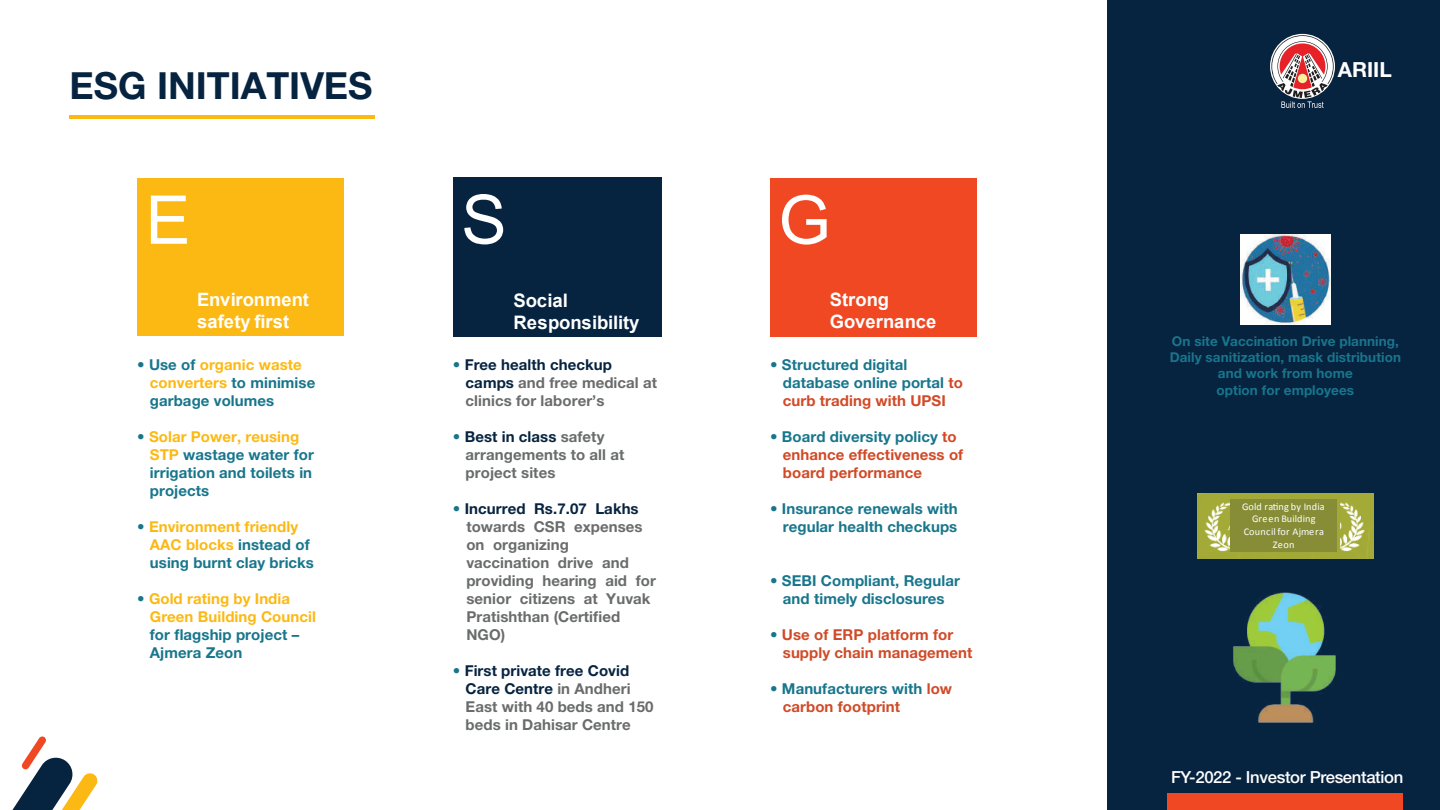
<style>
.page{position:relative;width:1440px;height:810px;background:#fff}
.page>*{position:absolute;margin:0;border:0;box-sizing:border-box;transform-origin:0 0}
.t1{font:68.25px "Arial";color:#fff}
.t2{font:67.5px "Arial";color:#fff}
.t3{font:67.35px "Arial";color:#fff}
.t4{font:700 37.5px "Helvetica Neue LT Pro";color:#062340}
.t5{font:700 20.85px "Helvetica Neue LT Pro";color:#fff}
.t6{font:700 18.6px/22.4px "Arial";letter-spacing:-.01em;color:#fff}
.t7{font:700 18.45px/22px "Arial";color:#fff}
.t8{font:700 18.3px/22px "Arial";color:#fff}
.t9{font:500 16.65px "Helvetica Neue LT Pro";letter-spacing:-.02em;color:#fff}
.t10{font:700 15px/18px "Helvetica Neue LT Pro";letter-spacing:.005em;color:#18768c}
.t11{font:700 15px/18px "Helvetica Neue LT Pro";letter-spacing:.005em;color:#6a6c6c}
.t12{font:700 15px/18px "Helvetica Neue LT Pro";letter-spacing:.005em;color:#d14a27}
.t13{font:700 15px/18px "Helvetica Neue LT Pro";letter-spacing:.005em;color:#fcb914}
.t14{font:700 13.5px/16.2px "Helvetica Neue LT Pro";letter-spacing:.005em;color:#18768c;text-align:center}
.t15{font:10.35px/12.6px "Calibri";letter-spacing:.025em;color:#fff;text-align:center}
.s1{color:#fcb914}
.s2{color:#18768c}
.s3{color:#062340}
.s4{color:#d14a27}
</style>
<div class="page">
<div style="left:1107px;top:0;width:333px;height:810px;background:#062340"></div>
<div style="left:1168px;top:794px;width:235px;height:16px;background:#f04822"></div>
<hr style="left:70px;top:116px;width:305px;height:3px;background:#fcb914">
<svg style="left:12px;top:736px;width:86px;height:74px"></svg>
<div style="left:137px;top:178px;width:207px;height:158px;background:#fcb914"></div>
<div style="left:453px;top:177px;width:209px;height:160px;background:#062340"></div>
<div style="left:770px;top:178px;width:207px;height:158px;background:#f04822"></div>
<img style="left:1241px;top:235px;width:89px;height:90px">
<img style="left:1197px;top:494px;width:177px;height:65px">
<div style="left:1230px;top:500px;width:107px;height:52px;background:#868d36"></div>
<img style="left:1233px;top:592px;width:103px;height:131px">
<svg style="left:1271px;top:35px;width:63px;height:73px"></svg>
<div style="left:1298px;top:74px;width:9px;height:9px;background:#f6f1a0;border-radius:50%"></div>
<h3 class="t4" style="left:70px;top:62px;width:304px">ESG INITIATIVES</h3>
<h3 class="t3" style="left:146px;top:176px;width:46px">E</h3>
<p class="t8" style="left:197px;top:289px;width:114px">Environment safety first</p>
<p class="t10" style="left:150px;top:355px;width:167px;text-indent:-13px">• Use of <span class="s1">organic waste converters</span> to minimise garbage volumes</p>
<p class="t10" style="left:150px;top:427px;width:165px;text-indent:-13px">• <span class="s1">Solar Power, reusing<br>STP</span> wastage water for irrigation and toilets in projects</p>
<p class="t10" style="left:150px;top:517px;width:166px;text-indent:-13px">• <span class="s1">Environment friendly<br>AAC blocks</span> instead of using burnt clay bricks</p>
<p class="t13" style="left:150px;top:589px;width:167px;text-indent:-13px"><span class="s2">•</span> Gold rating by India<br>Green Building Council</p>
<p class="t10" style="left:150px;top:625px;width:151px">for flagship project –<br>Ajmera Zeon</p>
<h1 class="t1" style="left:461px;top:175px;width:47px">S</h1>
<p class="t6" style="left:513px;top:290px;width:128px">Social<br>Responsibility</p>
<p class="t11" style="left:466px;top:355px;width:193px;text-indent:-13px"><span class="s2">•</span> <span class="s3">Free health checkup camps</span> and free medical at clinics for laborer’s</p>
<p class="t11" style="left:466px;top:427px;width:160px;text-indent:-13px"><span class="s2">•</span> <span class="s3">Best in class</span> safety arrangements to all at project sites</p>
<p class="t11" style="left:466px;top:499px;width:191px;text-indent:-13px"><span class="s2">•</span> <span class="s3">Incurred Rs.7.07 Lakhs </span>towards CSR expenses on organizing<br>vaccination drive and providing hearing aid for senior citizens at Yuvak<br>Pratishthan (Certified<br>NGO)</p>
<p class="t11" style="left:466px;top:661px;width:189px;text-indent:-13px"><span class="s2">•</span> <span class="s3">First private free Covid<br>Care Centre</span> in Andheri<br>East with 40 beds and 150 beds in Dahisar Centre</p>
<h2 class="t2" style="left:778px;top:176px;width:54px">G</h2>
<p class="t7" style="left:830px;top:289px;width:108px">Strong<br>Governance</p>
<p class="t10" style="left:783px;top:355px;width:182px;text-indent:-13px">• Structured digital database online portal <span class="s4">to curb trading with UPSI</span></p>
<p class="t12" style="left:783px;top:427px;width:182px;text-indent:-13px"><span class="s2">• Board diversity policy</span> to enhance effectiveness of board performance</p>
<p class="t10" style="left:770px;top:499px;width:189px;text-align:right">• Insurance renewals with regular health checkups</p>
<p class="t10" style="left:770px;top:571px;width:191px;text-align:center">• SEBI Compliant, Regular and timely disclosures</p>
<p class="t12" style="left:783px;top:625px;width:191px;text-indent:-13px"><span class="s2">•</span> Use of ERP platform for supply chain management</p>
<p class="t10" style="left:783px;top:679px;width:171px;text-indent:-13px">• Manufacturers with <span class="s4">low carbon footprint</span></p>
<h3 class="t5" style="left:1338px;top:57px;width:56px">ARIIL</h3>
<p class="t14" style="left:1170px;top:333px;width:233px">On site Vaccination Drive planning,<br>Daily sanitization, mask distribution and work from home<br>option for employees</p>
<p class="t15" style="left:1242px;top:500px;width:84px">Gold rating by India<br>Green Building<br>Council for Ajmera<br>Zeon</p>
<p class="t9" style="left:1171px;top:767px;width:234px">FY-2022 - Investor Presentation</p>
</div>
